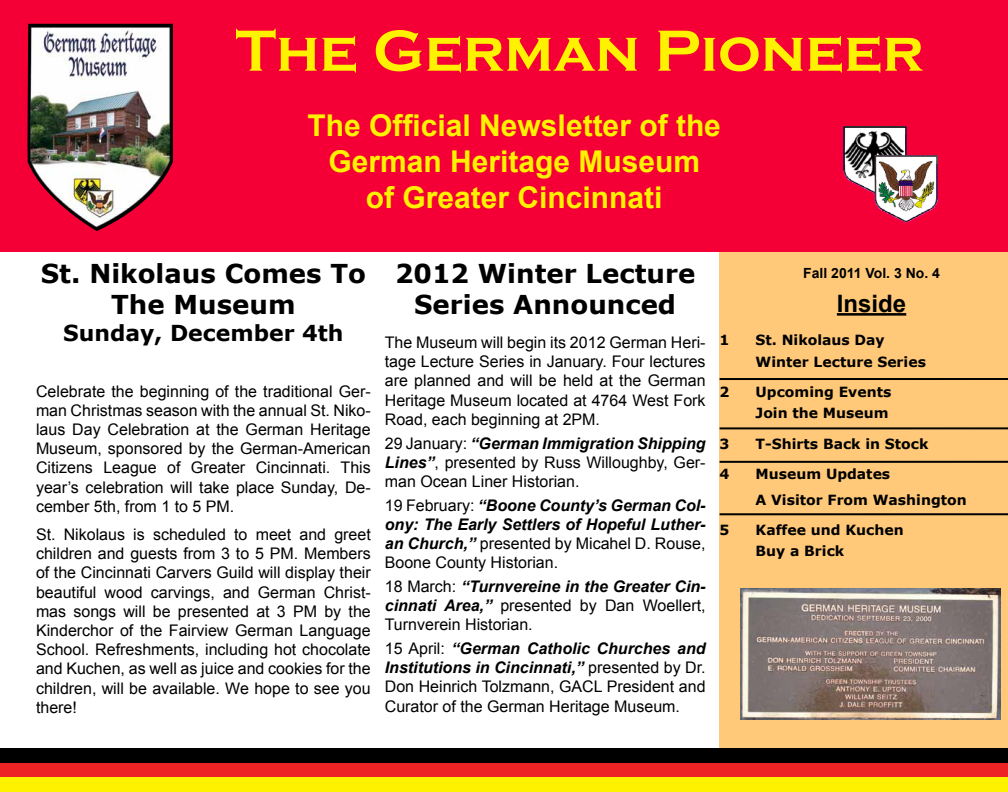
<style>
.page{position:relative;width:1008px;height:792px;background:#fff}
.page>*{position:absolute;margin:0;border:0;box-sizing:border-box;transform-origin:0 0}
.t1{font:700 60px "Copperplate Gothic";color:#fff200}
.t2{font:700 30px/36px "Arial";color:#fff200;text-align:center}
.t3{font:700 26px/31.2px "Verdana";color:#000;text-align:center}
.t4{font:700 24px "Arial";color:#000}
.t5{font:700 22px "Verdana";color:#000}
.t6{font:16px/19.2px "Arial";color:#000;text-align:justify}
.t7{font:italic 700 16px/19.2px "Arial";color:#000;text-align:justify}
.t8{font:700 14px/21.3px "Verdana";color:#000}
.t9{font:700 14px "Arial";color:#000}
.s1{font-weight:700;font-style:italic}
.s2{font-weight:400;font-style:normal}
</style>
<div class="page">
<div style="left:0;top:0;width:1008px;height:252px;background:#f50036"></div>
<img style="left:27px;top:24px;width:146px;height:207px">
<img style="left:843px;top:126px;width:94px;height:96px">
<div style="left:719px;top:252px;width:289px;height:496px;background:#ffc979"></div>
<hr style="left:837px;top:313px;width:69px;height:3px;background:#000">
<hr style="left:720px;top:378px;width:288px;height:2px;background:#000">
<img style="left:741px;top:588px;width:260px;height:131px">
<div style="left:0;top:748px;width:1008px;height:15px;background:#000"></div>
<div style="left:0;top:763px;width:1008px;height:15px;background:#ec2224"></div>
<div style="left:0;top:778px;width:1008px;height:14px;background:#fff200"></div>
<hr style="left:720px;top:427px;width:288px;height:2px;background:#000">
<hr style="left:720px;top:461px;width:288px;height:2px;background:#000">
<hr style="left:720px;top:513px;width:288px;height:2px;background:#000">
<h1 class="t1" style="left:236px;top:18px;width:690px">The German Pioneer</h1>
<h2 class="t2" style="left:308px;top:108px;width:415px">The Official Newsletter of the<br>German Heritage Museum<br>of Greater Cincinnati</h2>
<h3 class="t3" style="left:41px;top:258px;width:327px">St. Nikolaus Comes To<br>The Museum</h3>
<h3 class="t5" style="left:63px;top:318px;width:282px">Sunday, December 4th</h3>
<p class="t6" style="left:36px;top:382px;width:336px">Celebrate the beginning of the traditional Ger&shy;man Christmas season with the annual St. Niko&shy;laus Day Celebration at the German Heritage Museum, sponsored by the German-American Citizens League of Greater Cincinnati. This year’s celebration will take place Sunday, De&shy;cember 5th, from 1 to 5 PM.</p>
<p class="t6" style="left:36px;top:525px;width:336px">St. Nikolaus is scheduled to meet and greet children and guests from 3 to 5 PM. Members of the Cincinnati Carvers Guild will display their beautiful wood carvings, and German Christ&shy;mas songs will be presented at 3 PM by the Kinderchor of the Fairview German Language School. Refreshments, including hot chocolate and Kuchen, as well as juice and cookies for the children, will be available. We hope to see you there!</p>
<h3 class="t3" style="left:395px;top:258px;width:302px">2012 Winter Lecture<br>Series Announced</h3>
<p class="t6" style="left:385px;top:333px;width:322px">The Museum will begin its 2012 German Heri&shy;tage Lecture Series in January. Four lectures are planned and will be held at the German Heritage Museum located at 4764 West Fork Road, each beginning at 2PM.</p>
<p class="t6" style="left:385px;top:433px;width:322px">29 January: <span class="s1">“German Immigration Shipping Lines”</span>, presented by Russ Willoughby, Ger&shy;man Ocean Liner Historian.</p>
<p class="t7" style="left:385px;top:496px;width:322px"><span class="s2">19 February:</span> “Boone County’s German Col&shy;ony: The Early Settlers of Hopeful Luther&shy;an Church,” <span class="s2">presented by Micahel D. Rouse, Boone County Historian.</span></p>
<p class="t6" style="left:385px;top:577px;width:322px">18 March: <span class="s1">“Turnvereine in the Greater Cin&shy;cinnati Area,”</span> presented by Dan Woellert, Turnverein Historian.</p>
<p class="t6" style="left:385px;top:639px;width:322px">15 April: <span class="s1">“German Catholic Churches and Institutions in Cincinnati,”</span> presented by Dr.<br>Don Heinrich Tolzmann, GACL President and Curator of the German Heritage Museum.</p>
<p class="t9" style="left:803px;top:264px;width:138px">Fall 2011 Vol. 3 No. 4</p>
<h3 class="t4" style="left:837px;top:287px;width:71px">Inside</h3>
<p class="t8" style="left:720px;top:330px;width:11px">1</p>
<p class="t8" style="left:756px;top:330px;width:172px">St. Nikolaus Day<br>Winter Lecture Series</p>
<p class="t8" style="left:720px;top:381px;width:11px">2</p>
<p class="t8" style="left:756px;top:381px;width:137px">Upcoming Events<br>Join the Museum</p>
<p class="t8" style="left:720px;top:433px;width:11px">3</p>
<p class="t8" style="left:756px;top:433px;width:174px">T-Shirts Back in Stock</p>
<p class="t8" style="left:720px;top:463px;width:11px">4</p>
<p class="t8" style="left:756px;top:461px;width:213px;line-height:25.8px">Museum Updates<br>A Visitor From Washington</p>
<p class="t8" style="left:720px;top:519px;width:11px">5</p>
<p class="t8" style="left:756px;top:519px;width:150px">Kaffee und Kuchen<br>Buy a Brick</p>
</div>
